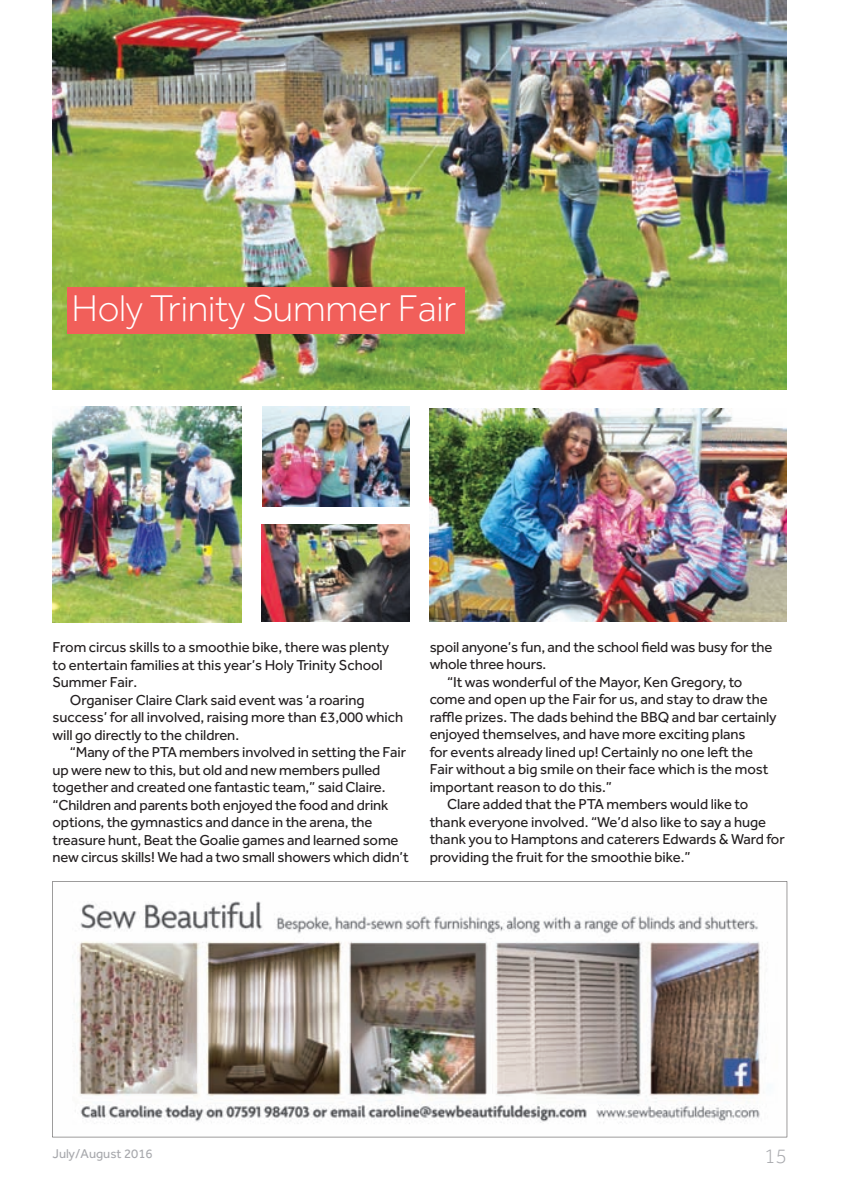
<style>
.page{position:relative;width:842px;height:1198px;background:#fff}
.page>*{position:absolute;margin:0;border:0;box-sizing:border-box;transform-origin:0 0}
.t1{font:300 38.5px "Effra";letter-spacing:-.005em;color:#fff}
.t2{font:300 21px "Effra";color:#a8a9ad}
.t3{font:14.88px "Effra";letter-spacing:-.005em;color:#231f20}
.t4{font:13.12px "Effra";color:#a8a9ad}
</style>
<div class="page">
<img style="left:52px;top:0;width:735px;height:389px">
<div style="left:67px;top:287px;width:397px;height:47px;background:#f15f5a"></div>
<img style="left:52px;top:881px;width:735px;height:256px">
<img style="left:430px;top:408px;width:357px;height:214px">
<img style="left:263px;top:407px;width:147px;height:99px">
<img style="left:52px;top:407px;width:189px;height:215px">
<img style="left:262px;top:524px;width:148px;height:97px">
<h1 class="t1" style="left:71px;top:286px;width:386px">Holy Trinity Summer Fair</h1>
<p class="t3" style="left:52px;top:638px;width:338px">From circus skills to a smoothie bike, there was plenty</p>
<p class="t3" style="left:52px;top:655px;width:332px">to entertain families at this year’s Holy Trinity School</p>
<p class="t3" style="left:52px;top:673px;width:86px">Summer Fair.</p>
<p class="t3" style="left:70px;top:690px;width:296px">Organiser Claire Clark said event was ‘a roaring</p>
<p class="t3" style="left:52px;top:708px;width:352px">success’ for all involved, raising more than £3,000 which</p>
<p class="t3" style="left:52px;top:725px;width:188px">will go directly to the children.</p>
<p class="t3" style="left:70px;top:743px;width:338px">“Many of the PTA members involved in setting the Fair</p>
<p class="t3" style="left:52px;top:760px;width:329px">up were new to this, but old and new members pulled</p>
<p class="t3" style="left:52px;top:778px;width:334px">together and created one fantastic team,” said Claire.</p>
<p class="t3" style="left:52px;top:795px;width:337px">“Children and parents both enjoyed the food and drink</p>
<p class="t3" style="left:52px;top:813px;width:321px">options, the gymnastics and dance in the arena, the</p>
<p class="t3" style="left:52px;top:830px;width:347px">treasure hunt, Beat the Goalie games and learned some</p>
<p class="t3" style="left:52px;top:848px;width:358px">new circus skills! We had a two small showers which didn’t</p>
<p class="t3" style="left:430px;top:638px;width:344px">spoil anyone’s fun, and the school field was busy for the</p>
<p class="t3" style="left:430px;top:655px;width:118px">whole three hours.</p>
<p class="t3" style="left:447px;top:673px;width:297px">“It was wonderful of the Mayor, Ken Gregory, to</p>
<p class="t3" style="left:430px;top:690px;width:339px">come and open up the Fair for us, and stay to draw the</p>
<p class="t3" style="left:430px;top:708px;width:348px">raffle prizes. The dads behind the BBQ and bar certainly</p>
<p class="t3" style="left:430px;top:725px;width:317px">enjoyed themselves, and have more exciting plans</p>
<p class="t3" style="left:430px;top:743px;width:325px">for events already lined up! Certainly no one left the</p>
<p class="t3" style="left:430px;top:760px;width:340px">Fair without a big smile on their face which is the most</p>
<p class="t3" style="left:430px;top:778px;width:184px">important reason to do this.”</p>
<p class="t3" style="left:447px;top:795px;width:303px">Clare added that the PTA members would like to</p>
<p class="t3" style="left:430px;top:813px;width:338px">thank everyone involved. “We’d also like to say a huge</p>
<p class="t3" style="left:430px;top:830px;width:356px">thank you to Hamptons and caterers Edwards &amp; Ward for</p>
<p class="t3" style="left:430px;top:848px;width:262px">providing the fruit for the smoothie bike.”</p>
<p class="t4" style="left:52px;top:1145px;width:102px">July/August 2016</p>
<h2 class="t2" style="left:764px;top:1144px;width:24px">15</h2>
</div>
